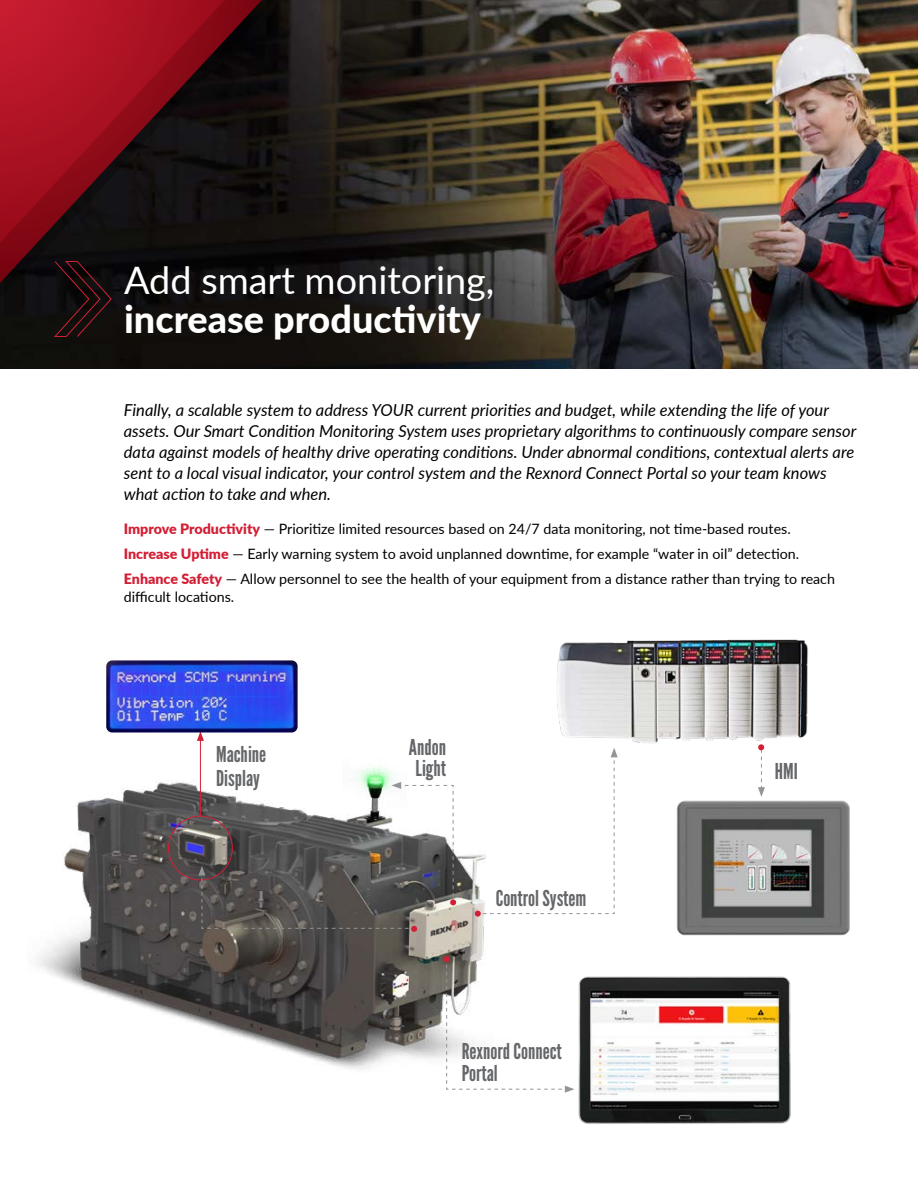
<style>
.page{position:relative;width:918px;height:1188px;background:#fff}
.page>*{position:absolute;margin:0;border:0;box-sizing:border-box;transform-origin:0 0}
.t1{font:800 37.8px "Lato";color:#fff}
.t2{font:37.8px "Lato";color:#fff}
.t3{font:21.9px/23.7px "League Gothic";color:#656669}
.t4{font:italic 16.5px/21px "Lato";color:#000}
.t5{font:14.25px/24.8px "Lato";color:#000}
.s1{font-weight:900;color:#d31f36}
</style>
<div class="page">
<img style="left:0;top:0;width:918px;height:368px">
<img style="left:38px;top:741px;width:446px;height:328px">
<img style="left:557px;top:639px;width:251px;height:105px">
<img style="left:578px;top:976px;width:213px;height:148px">
<svg style="left:758px;top:744px;width:7px;height:31px"></svg>
<svg style="left:444px;top:956px;width:131px;height:137px"></svg>
<svg style="left:475px;top:748px;width:143px;height:169px"></svg>
<img style="left:676px;top:778px;width:174px;height:158px">
<svg style="left:53px;top:320px;width:59px;height:18px"></svg>
<svg style="left:0;top:0;width:329px;height:320px;background:#461016"></svg>
<hr style="left:200px;top:738px;width:1px;height:78px;background:#d31f36">
<svg style="left:197px;top:733px;width:7px;height:8px"></svg>
<img style="left:106px;top:660px;width:192px;height:73px">
<svg style="left:198px;top:782px;width:258px;height:150px"></svg>
<h1 class="t2" style="left:124px;top:253px;width:372px">Add smart monitoring,</h1>
<h1 class="t1" style="left:124px;top:291px;width:358px">increase productivity</h1>
<p class="t4" style="left:124px;top:399px;width:734px">Finally, a scalable system to address YOUR current priorities and budget, while extending the life of your assets. Our Smart Condition Monitoring System uses proprietary algorithms to continuously compare sensor data against models of healthy drive operating conditions. Under abnormal conditions, contextual alerts are sent to a local visual indicator, your control system and the Rexnord Connect Portal so your team knows what action to take and when.</p>
<p class="t5" style="left:124px;top:516px;width:713px"><span class="s1">Improve Productivity</span> — Prioritize limited resources based on 24/7 data monitoring, not time-based routes.<br><span class="s1">Increase Uptime</span> — Early warning system to avoid unplanned downtime, for example “water in oil” detection.<br><span class="s1">Enhance Safety</span> — Allow personnel to see the health of your equipment from a distance rather than trying to reach</p>
<p class="t5" style="left:124px;top:584px;width:112px">difficult locations.</p>
<h2 class="t3" style="left:216px;top:743px;width:52px">Machine<br>Display</h2>
<h2 class="t3" style="left:409px;top:737px;width:39px;line-height:21px;text-align:center">Andon<br>Light</h2>
<h2 class="t3" style="left:496px;top:887px;width:92px">Control System</h2>
<h2 class="t3" style="left:462px;top:1041px;width:102px;line-height:21.8px">Rexnord Connect<br>Portal</h2>
<h2 class="t3" style="left:775px;top:760px;width:24px">HMI</h2>
</div>
